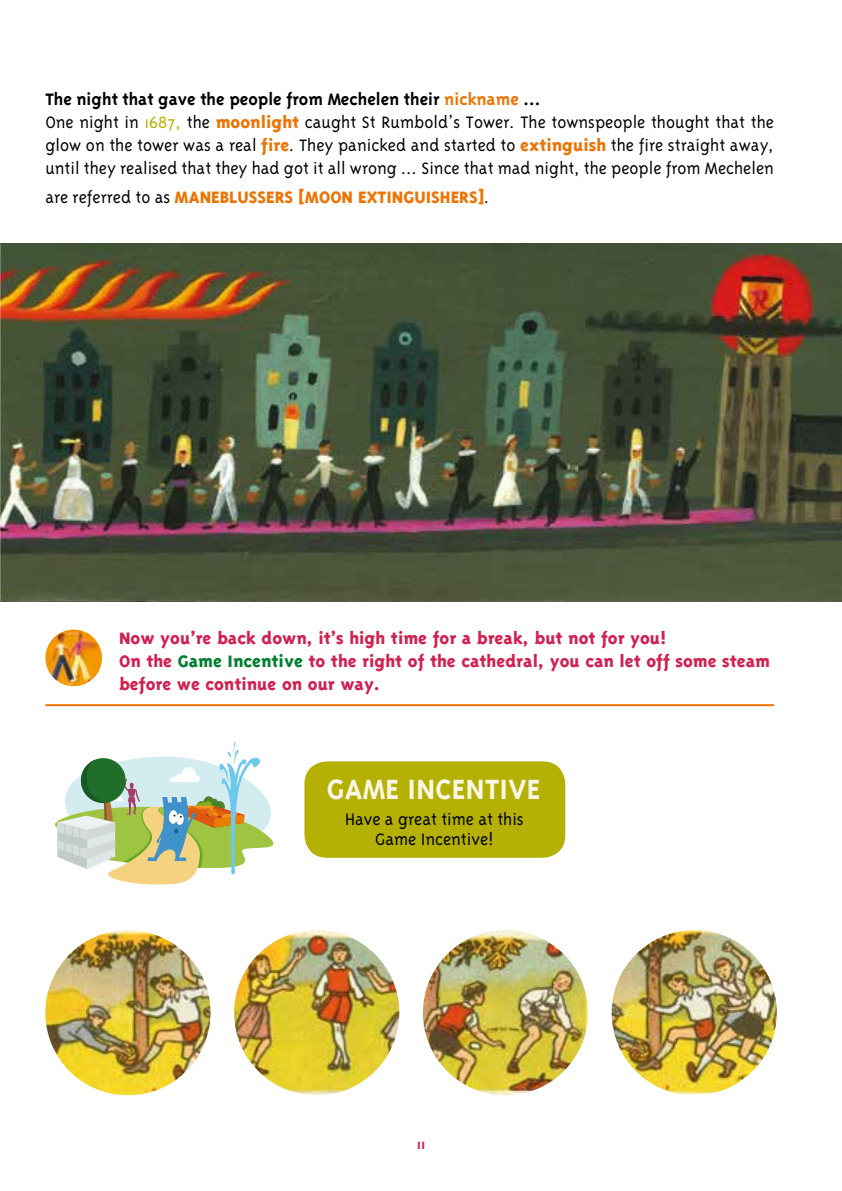
<style>
.page{position:relative;width:842px;height:1191px;background:#fff}
.page>*{position:absolute;margin:0;border:0;box-sizing:border-box;transform-origin:0 0}
.t1{font:700 32px "Triplex";letter-spacing:.01em;color:#faf7e7}
.t2{font:300 19px/23px "Triplex";color:#000}
.t3{font:800 19px/23px "Triplex";color:#d02150}
.t4{font:800 19px "Triplex";color:#ec7405}
.t5{font:700 16px "Triplex";color:#d02150}
.s1{font-weight:700}
.s2{font-weight:700;color:#ec7405}
.s3{color:#b4b004}
.s4{font-weight:800;color:#ec7405}
.s5{font-weight:300;color:#000}
.s6{color:#007e2f}
</style>
<div class="page">
<img style="left:1px;top:244px;width:841px;height:357px">
<img style="left:0;top:244px;width:1px;height:357px">
<div style="left:304px;top:761px;width:261px;height:96px;background:#b4b004;border-radius:23px"></div>
<hr style="left:45px;top:704px;width:729px;height:2px;background:#ec7405">
<img style="left:45px;top:629px;width:57px;height:57px;border-radius:27px">
<img style="left:234px;top:930px;width:165px;height:165px;border-radius:83px">
<img style="left:423px;top:930px;width:165px;height:165px;border-radius:83px">
<img style="left:45px;top:930px;width:166px;height:165px;border-radius:83px">
<img style="left:612px;top:930px;width:165px;height:165px;border-radius:83px">
<svg style="left:55px;top:741px;width:219px;height:143px"></svg>
<p class="t2" style="left:45px;top:88px;width:730px"><span class="s1">The night that gave the people from Mechelen their</span> <span class="s2">nickname</span> <span class="s1">…<br></span>One night in <span class="s3">1687,</span> the <span class="s4">moonlight</span> caught St Rumbold’s Tower. The townspeople thought that the glow on the tower was a real <span class="s4">fire</span>. They panicked and started to <span class="s4">extinguish</span> the fire straight away, until they realised that they had got it all wrong … Since that mad night, the people from Mechelen</p>
<p class="t4" style="left:45px;top:186px;width:446px"><span class="s5">are referred to as</span> MANEBLUSSERS [MOON EXTINGUISHERS]<span class="s5">.</span></p>
<p class="t3" style="left:119px;top:626px;width:653px">Now you’re back down, it’s high time for a break, but not for you!<br>On the <span class="s6">Game Incentive</span> to the right of the cathedral, you can let off some steam before we continue on our way.</p>
<h1 class="t1" style="left:327px;top:771px;width:215px">GAME INCENTIVE</h1>
<p class="t2" style="left:345px;top:808px;width:180px;line-height:20px;text-align:center">Have a great time at this<br>Game Incentive!</p>
<p class="t5" style="left:417px;top:1134px;width:10px">11</p>
</div>
